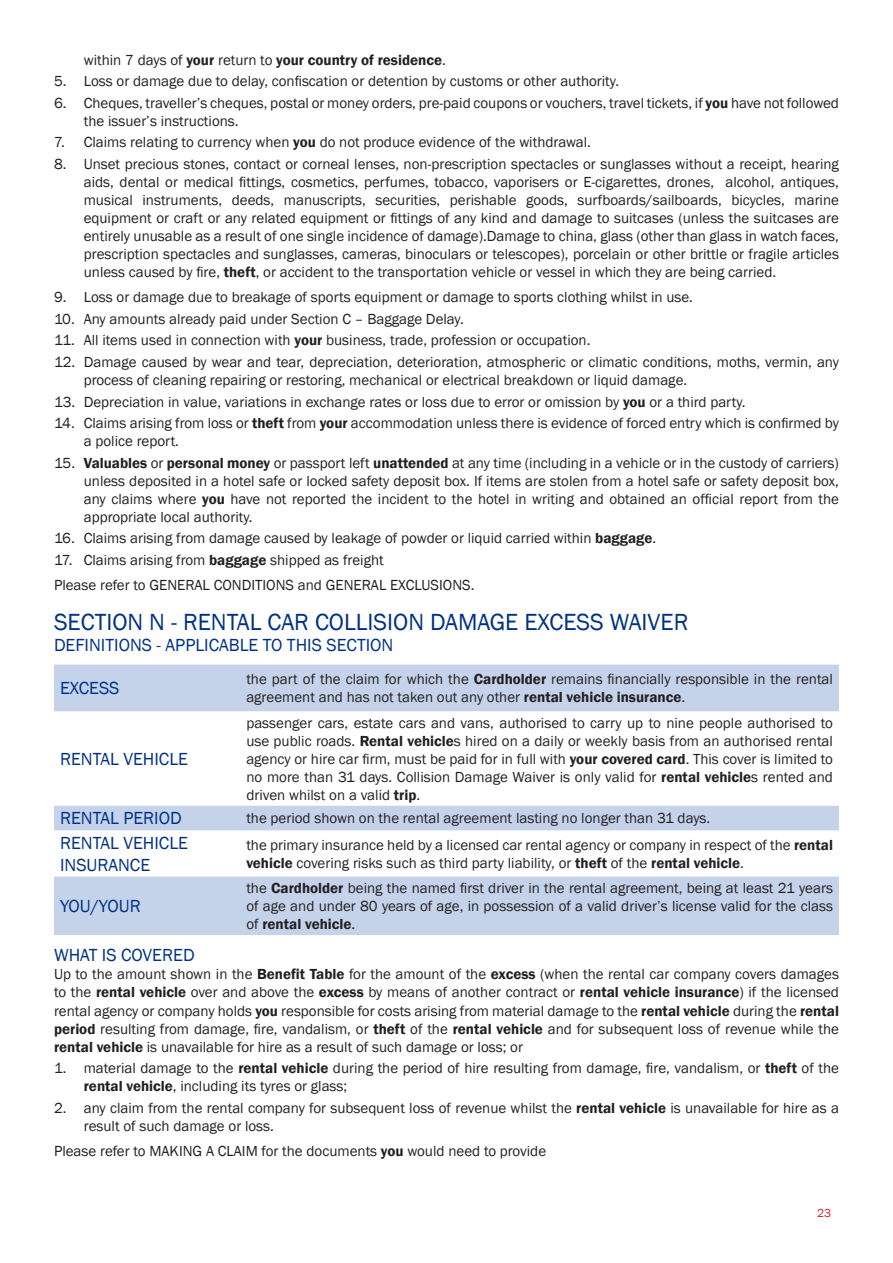
<style>
.page{position:relative;width:893px;height:1263px;background:#fff}
.page>*{position:absolute;margin:0;border:0;box-sizing:border-box;transform-origin:0 0}
.Heading{font:24px "Franklin Gothic";color:#003186}
.Main_Text{font:18px/21.6px "Franklin Gothic";color:#003186}
.Subheading{font:18px "Franklin Gothic";color:#003186}
.t1{font:15px/18px "Franklin Gothic";color:#231f20}
.t2{font:600 15px "Franklin Gothic";color:#231f20}
.t3{font:12px "Franklin Gothic";color:#d1232a}
.s1{font-weight:400}
.s2{font-weight:600}
</style>
<div class="page">
<svg style="left:54px;top:665px;width:785px;height:270px"></svg>
<p class="t2" style="left:84px;top:50px;width:364px"><span class="s1">within 7 days of</span> your <span class="s1">return to</span> your country of residence<span class="s1">.</span></p>
<p class="t1" style="left:54px;top:72px;width:567px">5. Loss or damage due to delay, confiscation or detention by customs or other authority.</p>
<p class="t1" style="left:84px;top:94px;width:757px;text-indent:-30px">6. Cheques, traveller’s cheques, postal or money orders, pre-paid coupons or vouchers, travel tickets, if <span class="s2">you</span> have not followed the issuer’s instructions.</p>
<p class="t1" style="left:54px;top:134px;width:538px">7. Claims relating to currency when <span class="s2">you</span> do not produce evidence of the withdrawal.</p>
<p class="t1" style="left:84px;top:155px;width:757px;text-align:justify;text-indent:-30px">8. Unset precious stones, contact or corneal lenses, non-prescription spectacles or sunglasses without a receipt, hearing aids, dental or medical fittings, cosmetics, perfumes, tobacco, vaporisers or E-cigarettes, drones, alcohol, antiques, musical instruments, deeds, manuscripts, securities, perishable goods, surfboards/sailboards, bicycles, marine equipment or craft or any related equipment or fittings of any kind and damage to suitcases (unless the suitcases are entirely unusable as a result of one single incidence of damage).Damage to china, glass (other than glass in watch faces, prescription spectacles and sunglasses, cameras, binoculars or telescopes), porcelain or other brittle or fragile articles unless caused by fire, <span class="s2">theft</span>, or accident to the transportation vehicle or vessel in which they are being carried.</p>
<p class="t1" style="left:54px;top:288px;width:640px">9. Loss or damage due to breakage of sports equipment or damage to sports clothing whilst in use.</p>
<p class="t1" style="left:54px;top:310px;width:411px">10. Any amounts already paid under Section C – Baggage Delay.</p>
<p class="t1" style="left:54px;top:332px;width:538px">11. All items used in connection with <span class="s2">your</span> business, trade, profession or occupation.</p>
<p class="t1" style="left:84px;top:353px;width:757px;text-indent:-30px">12. Damage caused by wear and tear, depreciation, deterioration, atmospheric or climatic conditions, moths, vermin, any process of cleaning repairing or restoring, mechanical or electrical breakdown or liquid damage.</p>
<p class="t1" style="left:54px;top:393px;width:693px">13. Depreciation in value, variations in exchange rates or loss due to error or omission by <span class="s2">you</span> or a third party.</p>
<p class="t1" style="left:84px;top:414px;width:757px;text-indent:-30px">14. Claims arising from loss or <span class="s2">theft</span> from <span class="s2">your</span> accommodation unless there is evidence of forced entry which is confirmed by a police report.</p>
<p class="t1" style="left:84px;top:454px;width:757px;text-align:justify;text-indent:-30px">15. <span class="s2">Valuables</span> or <span class="s2">personal money</span> or passport left <span class="s2">unattended</span> at any time (including in a vehicle or in the custody of carriers) unless deposited in a hotel safe or locked safety deposit box. If items are stolen from a hotel safe or safety deposit box, any claims where <span class="s2">you</span> have not reported the incident to the hotel in writing and obtained an official report from the appropriate local authority.</p>
<p class="t1" style="left:54px;top:530px;width:604px">16. Claims arising from damage caused by leakage of powder or liquid carried within <span class="s2">baggage</span>.</p>
<p class="t1" style="left:54px;top:551px;width:331px">17. Claims arising from <span class="s2">baggage</span> shipped as freight</p>
<p class="t1" style="left:54px;top:576px;width:422px">Please refer to GENERAL CONDITIONS and GENERAL EXCLUSIONS.</p>
<p class="Heading" style="left:54px;top:607px;width:636px">SECTION N - RENTAL CAR COLLISION DAMAGE EXCESS WAIVER</p>
<p class="Subheading" style="left:54px;top:634px;width:341px">DEFINITIONS - APPLICABLE TO THIS SECTION</p>
<p class="Main_Text" style="left:60px;top:678px;width:61px">EXCESS</p>
<p class="t1" style="left:246px;top:670px;width:588px">the part of the claim for which the <span class="s2">Cardholder</span> remains financially responsible in the rental agreement and has not taken out any other <span class="s2">rental vehicle insurance</span>.</p>
<p class="Main_Text" style="left:60px;top:748px;width:130px">RENTAL VEHICLE</p>
<p class="t1" style="left:246px;top:714px;width:588px;text-align:justify">passenger cars, estate cars and vans, authorised to carry up to nine people authorised to use public roads. <span class="s2">Rental vehicle</span>s hired on a daily or weekly basis from an authorised rental agency or hire car firm, must be paid for in full with <span class="s2">your covered card</span>. This cover is limited to no more than 31 days. Collision Damage Waiver is only valid for <span class="s2">rental vehicle</span>s rented and driven whilst on a valid <span class="s2">trip</span>.</p>
<p class="Main_Text" style="left:60px;top:808px;width:123px">RENTAL PERIOD</p>
<p class="t1" style="left:246px;top:810px;width:465px">the period shown on the rental agreement lasting no longer than 31 days.</p>
<p class="Main_Text" style="left:60px;top:832px;width:130px">RENTAL VEHICLE<br>INSURANCE</p>
<p class="t1" style="left:246px;top:836px;width:588px">the primary insurance held by a licensed car rental agency or company in respect of the <span class="s2">rental vehicle</span> covering risks such as third party liability, or <span class="s2">theft</span> of the <span class="s2">rental vehicle</span>.</p>
<p class="Main_Text" style="left:60px;top:896px;width:82px">YOU/YOUR</p>
<p class="t1" style="left:246px;top:879px;width:588px;text-align:justify">the <span class="s2">Cardholder</span> being the named first driver in the rental agreement, being at least 21 years of age and under 80 years of age, in possession of a valid driver’s license valid for the class of <span class="s2">rental vehicle</span>.</p>
<p class="Subheading" style="left:54px;top:944px;width:142px">WHAT IS COVERED</p>
<p class="t1" style="left:54px;top:966px;width:786px;text-align:justify">Up to the amount shown in the <span class="s2">Benefit Table</span> for the amount of the <span class="s2">excess</span> (when the rental car company covers damages to the <span class="s2">rental vehicle</span> over and above the <span class="s2">excess</span> by means of another contract or <span class="s2">rental vehicle insurance</span>) if the licensed rental agency or company holds <span class="s2">you</span> responsible for costs arising from material damage to the <span class="s2">rental vehicle</span> during the <span class="s2">rental period</span> resulting from damage, fire, vandalism, or <span class="s2">theft</span> of the <span class="s2">rental vehicle</span> and for subsequent loss of revenue while the <span class="s2">rental vehicle</span> is unavailable for hire as a result of such damage or loss; or</p>
<p class="t1" style="left:84px;top:1059px;width:757px;text-indent:-30px">1. material damage to the <span class="s2">rental vehicle</span> during the period of hire resulting from damage, fire, vandalism, or <span class="s2">theft</span> of the <span class="s2">rental vehicle</span>, including its tyres or glass;</p>
<p class="t1" style="left:84px;top:1099px;width:757px;text-indent:-30px">2. any claim from the rental company for subsequent loss of revenue whilst the <span class="s2">rental vehicle</span> is unavailable for hire as a result of such damage or loss.</p>
<p class="t1" style="left:54px;top:1142px;width:494px">Please refer to MAKING A CLAIM for the documents <span class="s2">you</span> would need to provide</p>
<p class="t3" style="left:817px;top:1206px;width:16px">23</p>
</div>
